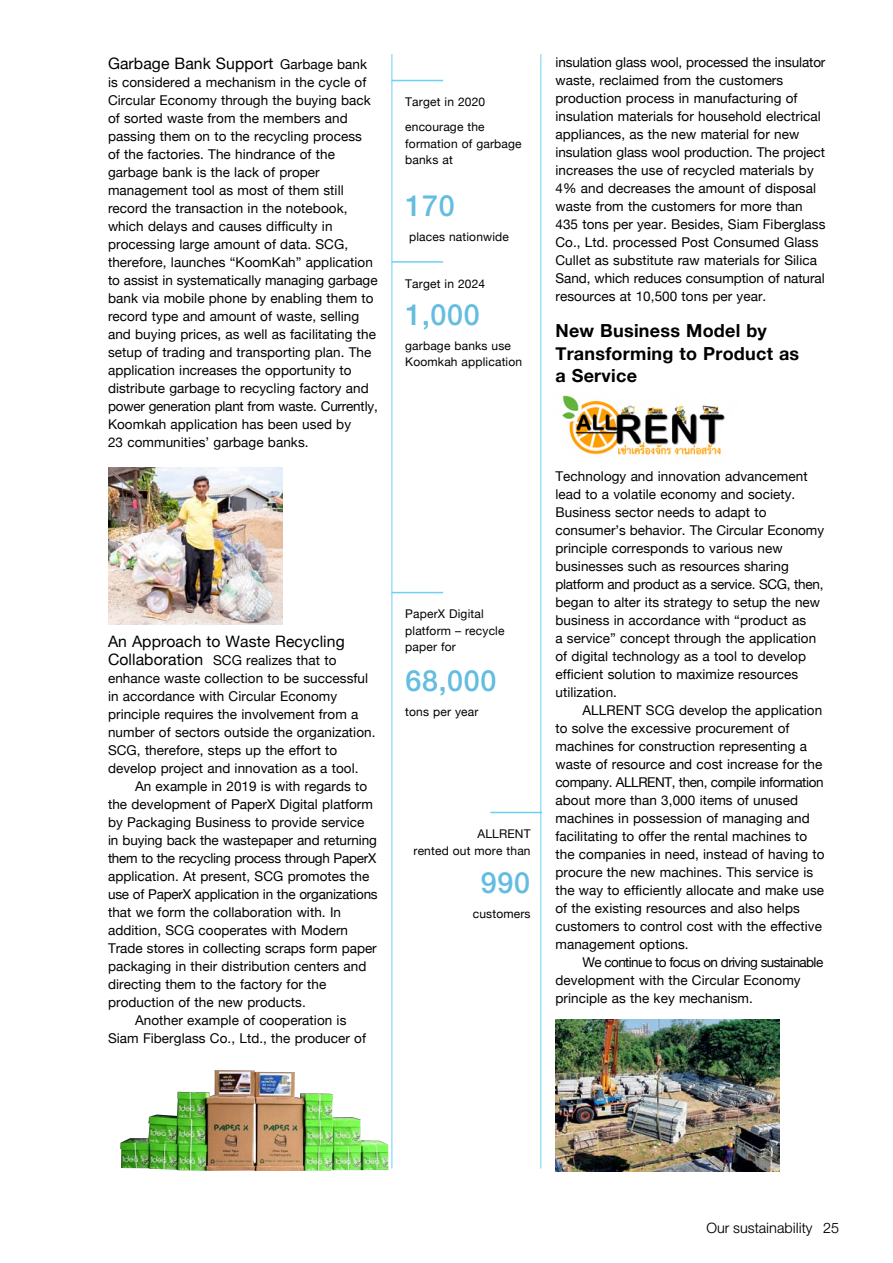
<style>
.page{position:relative;width:893px;height:1263px;background:#fff}
.page>*{position:absolute;margin:0;border:0;box-sizing:border-box;transform-origin:0 0}
.t1{font:600 45px "DB Chuan Pim X";color:#64bde1}
.t2{font:21px "DB Helvethaica X Li";color:#000}
.t3{font:700 18px/22.5px "Helvetica Neue";letter-spacing:.015em;color:#000}
.t4{font:15.75px "Helvetica Neue";letter-spacing:.005em;color:#000}
.t5{font:13.5px/18px "Helvetica Neue";letter-spacing:.005em;color:#000}
.t6{font:13.5px "Helvetica Neue";letter-spacing:-.015em;color:#000}
.t7{font:13.5px "Helvetica Neue";letter-spacing:-.02em;color:#000}
.t8{font:12px/16.5px "Helvetica Neue";letter-spacing:.015em;color:#000}
.s1{font-size:13.5px}
.s2{font-size:15.75px}
</style>
<div class="page">
<img style="left:562px;top:395px;width:163px;height:61px">
<hr style="left:392px;top:54px;width:1px;height:1114px;background:#6dcff6">
<hr style="left:540px;top:54px;width:1px;height:1114px;background:#6dcff6">
<img style="left:120px;top:1070px;width:268px;height:101px">
<img style="left:555px;top:1019px;width:224px;height:152px">
<hr style="left:392px;top:80px;width:51px;height:1px;background:#6dcff6">
<hr style="left:392px;top:592px;width:51px;height:1px;background:#6dcff6">
<hr style="left:490px;top:812px;width:52px;height:1px;background:#6dcff6">
<img style="left:108px;top:467px;width:174px;height:157px">
<hr style="left:392px;top:261px;width:51px;height:2px;background:#6dcff6">
<p class="t4" style="left:108px;top:54px;width:261px">Garbage Bank Support <span class="s1">Garbage bank</span></p>
<p class="t5" style="left:108px;top:73px;width:271px">is considered a mechanism in the cycle of Circular Economy through the buying back of sorted waste from the members and passing them on to the recycling process<br>of the factories. The hindrance of the garbage bank is the lack of proper management tool as most of them still record the transaction in the notebook, which delays and causes difficulty in processing large amount of data. SCG, therefore, launches “KoomKah” application to assist in systematically managing garbage bank via mobile phone by enabling them to record type and amount of waste, selling and buying prices, as well as facilitating the setup of trading and transporting plan. The application increases the opportunity to distribute garbage to recycling factory and power generation plant from waste. Currently, Koomkah application has been used by<br>23 communities’ garbage banks.</p>
<p class="t4" style="left:108px;top:632px;width:238px">An Approach to Waste Recycling</p>
<p class="t5" style="left:108px;top:651px;width:269px"><span class="s2">Collaboration</span> SCG realizes that to enhance waste collection to be successful in accordance with Circular Economy principle requires the involvement from a number of sectors outside the organization.<br>SCG, therefore, steps up the effort to develop project and innovation as a tool.</p>
<p class="t5" style="left:135px;top:776px;width:234px">An example in 2019 is with regards to</p>
<p class="t5" style="left:108px;top:794px;width:266px">the development of PaperX Digital platform</p>
<p class="t5" style="left:108px;top:812px;width:258px">by Packaging Business to provide service</p>
<p class="t5" style="left:108px;top:830px;width:270px">in buying back the wastepaper and returning</p>
<p class="t7" style="left:108px;top:850px;width:270px">them to the recycling process through PaperX</p>
<p class="t5" style="left:108px;top:866px;width:263px">application. At present, SCG promotes the</p>
<p class="t6" style="left:108px;top:886px;width:271px">use of PaperX application in the organizations</p>
<p class="t5" style="left:108px;top:902px;width:235px">that we form the collaboration with. In</p>
<p class="t5" style="left:108px;top:920px;width:242px">addition, SCG cooperates with Modern</p>
<p class="t5" style="left:108px;top:938px;width:270px">Trade stores in collecting scraps form paper</p>
<p class="t5" style="left:108px;top:956px;width:260px">packaging in their distribution centers and</p>
<p class="t5" style="left:108px;top:974px;width:220px">directing them to the factory for the</p>
<p class="t5" style="left:108px;top:992px;width:199px">production of the new products.</p>
<p class="t5" style="left:135px;top:1010px;width:213px">Another example of cooperation is</p>
<p class="t5" style="left:108px;top:1028px;width:260px">Siam Fiberglass Co., Ltd., the producer of</p>
<p class="t8" style="left:405px;top:94px;width:81px">Target in 2020</p>
<p class="t8" style="left:405px;top:118px;width:118px">encourage the formation of garbage banks at</p>
<h1 class="t1" style="left:405px;top:179px;width:51px">170</h1>
<p class="t8" style="left:409px;top:228px;width:101px">places nationwide</p>
<p class="t8" style="left:405px;top:275px;width:81px">Target in 2024</p>
<h1 class="t1" style="left:405px;top:288px;width:76px">1,000</h1>
<p class="t8" style="left:405px;top:337px;width:118px">garbage banks use<br>Koomkah application</p>
<p class="t5" style="left:555px;top:53px;width:271px">insulation glass wool, processed the insulator waste, reclaimed from the customers production process in manufacturing of insulation materials for household electrical appliances, as the new material for new insulation glass wool production. The project increases the use of recycled materials by 4% and decreases the amount of disposal waste from the customers for more than 435 tons per year. Besides, Siam Fiberglass Co., Ltd. processed Post Consumed Glass Cullet as substitute raw materials for Silica Sand, which reduces consumption of natural resources at 10,500 tons per year.</p>
<h3 class="t3" style="left:555px;top:319px;width:245px">New Business Model by<br>Transforming to Product as a Service</h3>
<p class="t8" style="left:405px;top:605px;width:101px">PaperX Digital platform – recycle paper for</p>
<h1 class="t1" style="left:405px;top:654px;width:93px">68,000</h1>
<p class="t8" style="left:405px;top:703px;width:75px">tons per year</p>
<p class="t8" style="left:413px;top:825px;width:119px;text-align:right">ALLRENT<br>rented out more than</p>
<h1 class="t1" style="left:480px;top:856px;width:51px">990</h1>
<p class="t8" style="left:473px;top:905px;width:59px">customers</p>
<p class="t5" style="left:555px;top:467px;width:270px">Technology and innovation advancement lead to a volatile economy and society.<br>Business sector needs to adapt to consumer’s behavior. The Circular Economy principle corresponds to various new businesses such as resources sharing platform and product as a service. SCG, then, began to alter its strategy to setup the new business in accordance with “product as<br>a service” concept through the application of digital technology as a tool to develop efficient solution to maximize resources utilization.</p>
<p class="t5" style="left:555px;top:701px;width:271px;text-indent:27px">ALLRENT SCG develop the application to solve the excessive procurement of machines for construction representing a waste of resource and cost increase for the company. ALLRENT, then, compile information about more than 3,000 items of unused machines in possession of managing and facilitating to offer the rental machines to the companies in need, instead of having to procure the new machines. This service is the way to efficiently allocate and make use of the existing resources and also helps customers to control cost with the effective management options.</p>
<p class="t5" style="left:555px;top:953px;width:269px;text-indent:27px">We continue to focus on driving sustainable development with the Circular Economy principle as the key mechanism.</p>
<h2 class="t2" style="left:707px;top:1216px;width:134px">Our sustainability 25</h2>
</div>
